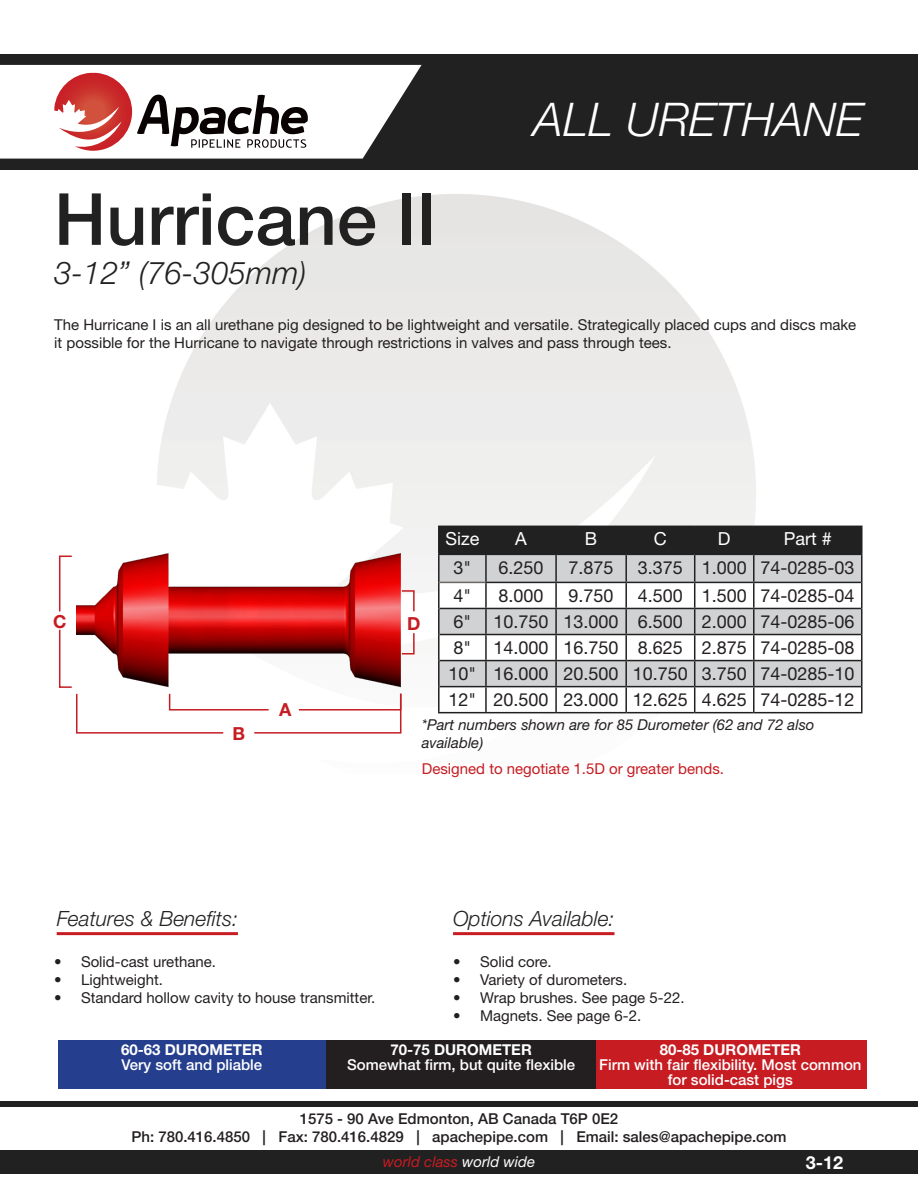
<style>
.page{position:relative;width:918px;height:1188px;background:#fff}
.page>*{position:absolute;margin:0;border:0;box-sizing:border-box;transform-origin:0 0}
.Size{font:500 72px "Helvetica Neue LT Std";color:#212121}
.Size-2{font:italic 300 46.5px "Helvetica Neue LT Std";color:#fff}
.New_Sizes{font:italic 300 31.5px "Helvetica Neue LT Std";color:#212121}
.t1{font:italic 300 21px "Helvetica Neue LT Std";color:#212121}
.t2{font:18px "Helvetica Neue LT Std";color:#231f20}
.t3{font:18px "Helvetica Neue LT Std";color:#fff}
.t4{font:700 18px "Helvetica Neue LT Std";color:#fff}
.Size-3{font:700 18px "Helvetica Neue LT Std";color:#c61c22}
.PARAGRAPH{font:15px/18px "Helvetica Neue LT Std";color:#231f20}
.t5{font:500 15px/18px "Helvetica Neue LT Std";color:#231f20;text-align:center}
.t6{font:500 15px/15px "Helvetica Neue LT Std";color:#fff;text-align:center}
.PARAGRAPH-2{font:italic 15px/18px "Helvetica Neue LT Std";color:#231f20}
.t7{font:700 15px "Helvetica Neue LT Std";color:#fff}
.Size-4{font:15px "Helvetica Neue LT Std";color:#c61c22}
.t8{font:italic 15px "Helvetica Neue LT Std";color:#c61c22}
.s1{font-weight:500}
.s2{color:#fff}
</style>
<div class="page">
<img style="left:129px;top:169px;width:655px;height:545px">
<div style="left:0;top:54px;width:918px;height:115px;background:#212121"></div>
<div style="left:0;top:1151px;width:918px;height:23px;background:#212121"></div>
<div style="left:0;top:1101px;width:918px;height:5px;background:#212121"></div>
<svg style="left:0;top:65px;width:422px;height:94px;background:#d5c7c6"></svg>
<svg style="left:440px;top:527px;width:421px;height:185px"></svg>
<hr style="left:754px;top:686px;width:107px;height:1px;background:#212121">
<hr style="left:753px;top:687px;width:2px;height:25px;background:#212121">
<hr style="left:438px;top:555px;width:2px;height:27px;background:#231f20">
<hr style="left:861px;top:555px;width:2px;height:27px;background:#231f20">
<hr style="left:438px;top:582px;width:2px;height:26px;background:#231f20">
<hr style="left:861px;top:582px;width:2px;height:26px;background:#231f20">
<hr style="left:438px;top:608px;width:2px;height:27px;background:#231f20">
<hr style="left:861px;top:608px;width:2px;height:27px;background:#231f20">
<hr style="left:438px;top:635px;width:2px;height:26px;background:#231f20">
<hr style="left:861px;top:635px;width:2px;height:26px;background:#231f20">
<hr style="left:438px;top:661px;width:2px;height:26px;background:#231f20">
<hr style="left:861px;top:661px;width:2px;height:26px;background:#231f20">
<hr style="left:438px;top:687px;width:2px;height:25px;background:#231f20">
<hr style="left:861px;top:687px;width:2px;height:25px;background:#231f20">
<hr style="left:438px;top:712px;width:48px;height:1px;background:#231f20">
<hr style="left:486px;top:712px;width:70px;height:1px;background:#231f20">
<hr style="left:556px;top:712px;width:70px;height:1px;background:#231f20">
<hr style="left:626px;top:712px;width:69px;height:1px;background:#231f20">
<hr style="left:695px;top:712px;width:59px;height:1px;background:#231f20">
<hr style="left:754px;top:712px;width:109px;height:1px;background:#231f20">
<hr style="left:440px;top:582px;width:45px;height:1px;background:#6c6663">
<hr style="left:438px;top:526px;width:48px;height:1px;background:#212121">
<hr style="left:438px;top:527px;width:2px;height:27px;background:#212121">
<hr style="left:486px;top:526px;width:70px;height:1px;background:#212121">
<hr style="left:556px;top:526px;width:70px;height:1px;background:#212121">
<hr style="left:626px;top:526px;width:69px;height:1px;background:#212121">
<hr style="left:695px;top:526px;width:59px;height:1px;background:#212121">
<hr style="left:754px;top:526px;width:109px;height:1px;background:#212121">
<hr style="left:861px;top:527px;width:2px;height:27px;background:#212121">
<hr style="left:438px;top:554px;width:48px;height:1px;background:#212121">
<hr style="left:486px;top:554px;width:70px;height:1px;background:#212121">
<hr style="left:556px;top:554px;width:70px;height:1px;background:#212121">
<hr style="left:626px;top:554px;width:69px;height:1px;background:#212121">
<hr style="left:695px;top:554px;width:59px;height:1px;background:#212121">
<hr style="left:754px;top:554px;width:109px;height:1px;background:#212121">
<img style="left:76px;top:551px;width:324px;height:77px">
<hr style="left:57px;top:932px;width:181px;height:3px;background:#c61c22">
<hr style="left:453px;top:932px;width:161px;height:3px;background:#c61c22">
<div style="left:58px;top:1040px;width:270px;height:49px;background:#253f8e"></div>
<div style="left:326px;top:1040px;width:270px;height:49px;background:#231f20"></div>
<div style="left:596px;top:1040px;width:271px;height:49px;background:#c61c22"></div>
<svg style="left:400px;top:589px;width:15px;height:24px"></svg>
<svg style="left:59px;top:555px;width:13px;height:57px"></svg>
<svg style="left:59px;top:628px;width:356px;height:106px"></svg>
<p class="Size" style="left:54px;top:176px;width:384px">Hurricane II</p>
<p class="New_Sizes" style="left:54px;top:254px;width:254px">3-12” (76-305mm)</p>
<p class="Size-2" style="left:534px;top:92px;width:331px">ALL URETHANE</p>
<p class="PARAGRAPH" style="left:54px;top:316px;width:804px">The Hurricane I is an all urethane pig designed to be lightweight and versatile. Strategically placed cups and discs make it possible for the Hurricane to navigate through restrictions in valves and pass through tees.</p>
<p class="Size-3" style="left:53px;top:611px;width:15px">C</p>
<p class="Size-3" style="left:407px;top:612px;width:15px">D</p>
<p class="Size-3" style="left:279px;top:698px;width:14px">A</p>
<p class="t3" style="left:445px;top:528px;width:35px">Size</p>
<p class="t3" style="left:515px;top:528px;width:13px">A</p>
<p class="t3" style="left:585px;top:528px;width:14px">B</p>
<p class="t3" style="left:654px;top:528px;width:14px">C</p>
<p class="t3" style="left:718px;top:528px;width:14px">D</p>
<p class="t3" style="left:784px;top:528px;width:50px">Part #</p>
<p class="t2" style="left:454px;top:557px;width:19px">3"</p>
<p class="t2" style="left:499px;top:557px;width:47px">6.250</p>
<p class="t2" style="left:569px;top:557px;width:47px">7.875</p>
<p class="t2" style="left:638px;top:557px;width:47px">3.375</p>
<p class="t2" style="left:702px;top:557px;width:47px">1.000</p>
<p class="t2" style="left:760px;top:557px;width:96px">74-0285-03</p>
<p class="t2" style="left:454px;top:585px;width:19px">4"</p>
<p class="t2" style="left:499px;top:585px;width:47px">8.000</p>
<p class="t2" style="left:569px;top:585px;width:47px">9.750</p>
<p class="t2" style="left:638px;top:585px;width:47px">4.500</p>
<p class="t2" style="left:702px;top:585px;width:47px">1.500</p>
<p class="t2" style="left:760px;top:585px;width:96px">74-0285-04</p>
<p class="t2" style="left:454px;top:611px;width:19px">6"</p>
<p class="t2" style="left:494px;top:611px;width:57px">10.750</p>
<p class="t2" style="left:564px;top:611px;width:57px">13.000</p>
<p class="t2" style="left:638px;top:611px;width:47px">6.500</p>
<p class="t2" style="left:702px;top:611px;width:47px">2.000</p>
<p class="t2" style="left:760px;top:611px;width:96px">74-0285-06</p>
<p class="t2" style="left:454px;top:637px;width:19px">8"</p>
<p class="t2" style="left:494px;top:637px;width:57px">14.000</p>
<p class="t2" style="left:564px;top:637px;width:57px">16.750</p>
<p class="t2" style="left:638px;top:637px;width:47px">8.625</p>
<p class="t2" style="left:702px;top:637px;width:47px">2.875</p>
<p class="t2" style="left:760px;top:637px;width:96px">74-0285-08</p>
<p class="t2" style="left:449px;top:663px;width:29px">10"</p>
<p class="t2" style="left:494px;top:663px;width:57px">16.000</p>
<p class="t2" style="left:564px;top:663px;width:57px">20.500</p>
<p class="t2" style="left:633px;top:663px;width:57px">10.750</p>
<p class="t2" style="left:702px;top:663px;width:47px">3.750</p>
<p class="t2" style="left:760px;top:663px;width:96px">74-0285-10</p>
<p class="t2" style="left:449px;top:689px;width:29px">12"</p>
<p class="t2" style="left:494px;top:689px;width:57px">20.500</p>
<p class="t2" style="left:564px;top:689px;width:57px">23.000</p>
<p class="t2" style="left:633px;top:689px;width:57px">12.625</p>
<p class="t2" style="left:702px;top:689px;width:47px">4.625</p>
<p class="t2" style="left:760px;top:689px;width:96px">74-0285-12</p>
<p class="Size-3" style="left:232px;top:722px;width:14px">B</p>
<p class="PARAGRAPH-2" style="left:422px;top:716px;width:394px">*Part numbers shown are for 85 Durometer (62 and 72 also available)</p>
<p class="Size-4" style="left:422px;top:760px;width:304px">Designed to negotiate 1.5D or greater bends.</p>
<p class="t1" style="left:57px;top:906px;width:183px">Features &amp; Benefits:</p>
<p class="t1" style="left:453px;top:906px;width:163px">Options Available:</p>
<p class="PARAGRAPH" style="left:54px;top:953px;width:164px"><span class="s1">•</span> Solid-cast urethane.</p>
<p class="PARAGRAPH" style="left:54px;top:971px;width:110px"><span class="s1">•</span> Lightweight.</p>
<p class="PARAGRAPH" style="left:54px;top:989px;width:323px"><span class="s1">•</span> Standard hollow cavity to house transmitter.</p>
<p class="PARAGRAPH" style="left:453px;top:953px;width:100px"><span class="s1">•</span> Solid core.</p>
<p class="PARAGRAPH" style="left:453px;top:971px;width:176px"><span class="s1">•</span> Variety of durometers.</p>
<p class="PARAGRAPH" style="left:453px;top:989px;width:233px"><span class="s1">•</span> Wrap brushes. See page 5-22.</p>
<p class="PARAGRAPH" style="left:453px;top:1007px;width:190px"><span class="s1">•</span> Magnets. See page 6-2.</p>
<p class="t7" style="left:121px;top:1041px;width:143px">60-63 DUROMETER</p>
<p class="t6" style="left:122px;top:1057px;width:142px">Very soft and pliable</p>
<p class="t7" style="left:390px;top:1041px;width:143px">70-75 DUROMETER</p>
<p class="t6" style="left:347px;top:1057px;width:230px">Somewhat firm, but quite flexible</p>
<p class="t7" style="left:660px;top:1041px;width:143px">80-85 DUROMETER</p>
<p class="t6" style="left:599px;top:1057px;width:264px">Firm with fair flexibility. Most common for solid-cast pigs</p>
<p class="t5" style="left:131px;top:1109px;width:657px">1575 - 90 Ave Edmonton, AB Canada T6P 0E2<br>Ph: 780.416.4850 | Fax: 780.416.4829 | apachepipe.com | Email: sales@apachepipe.com</p>
<p class="t8" style="left:383px;top:1153px;width:154px">world class <span class="s2">world wide</span></p>
<p class="t4" style="left:806px;top:1151px;width:39px">3-12</p>
</div>
